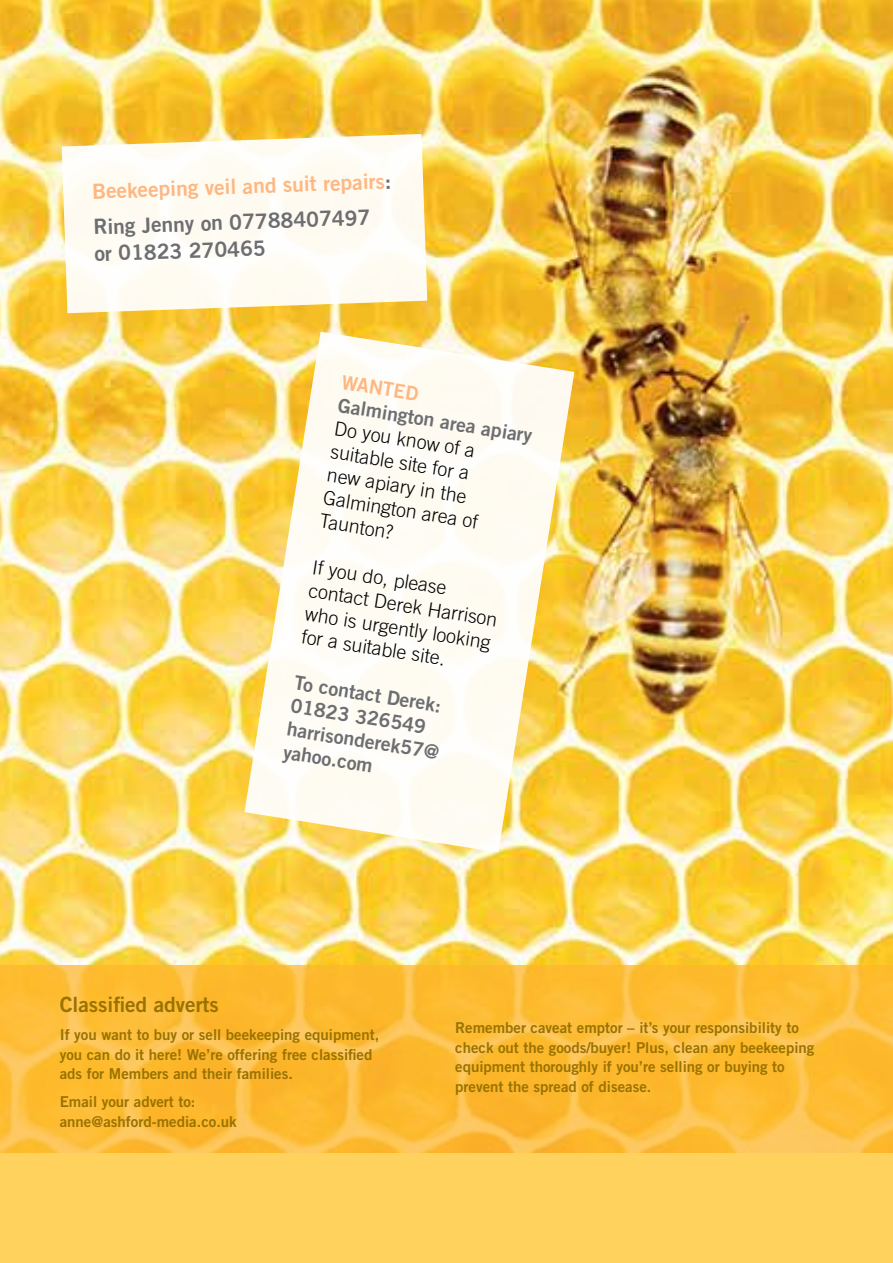
<style>
.page{position:relative;width:893px;height:1263px;background:#fff}
.page>*{position:absolute;margin:0;border:0;box-sizing:border-box;transform-origin:0 0}
.t1{font:21px/35.5px "Trade Gothic Bold Two";color:#ffb782}
.t2{font:21px "Trade Gothic Bold Two";color:#9a7201}
.t3{font:21px "Trade Gothic Bold Two";color:#6d6e71}
.t4{font:300 19.5px/23.4px "Trade Gothic";color:#000}
.t5{font:19.5px/23.4px "Trade Gothic Bold Two";color:#6d6e71}
.t6{font:19.5px "Trade Gothic Bold Two";color:#ffb782}
.t7{font:15px/19.5px "Trade Gothic Bold Two";color:#9a7201}
.s1{color:#6d6e71}
</style>
<div class="page">
<img style="left:0;top:0;width:893px;height:965px">
<svg style="left:62px;top:134px;width:365px;height:179px;fill:#fefbf2"></svg>
<svg style="left:244px;top:332px;width:330px;height:520px;fill:#fefbf1"></svg>
<svg style="left:0;top:965px;width:893px;height:189px;background:#fcbc38"></svg>
<div style="left:0;top:1154px;width:893px;height:109px;background:#ffd15d"></div>
<svg style="left:394px;top:383px;width:25px;height:18px"></svg>
<h1 class="t1" style="left:92px;top:173px;width:301px;rotate:-2deg">Beekeeping veil and suit repairs<span class="s1">:<br>Ring Jenny on 07788407497</span></h1>
<h1 class="t3" style="left:94px;top:241px;width:173px;rotate:-2deg">or 01823 270465</h1>
<h2 class="t6" style="left:344px;top:370px;width:28px;rotate:9deg">Want</h2>
<h2 class="t5" style="left:340px;top:393px;width:198px;rotate:9deg">Galmington area apiary</h2>
<h2 class="t4" style="left:337px;top:416px;width:158px;rotate:9deg">Do you know of a suitable site for a new apiary in the<br>Galmington area of<br>Taunton?</h2>
<h2 class="t4" style="left:315px;top:555px;width:192px;rotate:9deg">If you do, please contact Derek Harrison who is urgently looking for a suitable site.</h2>
<h2 class="t5" style="left:296px;top:670px;width:156px;rotate:9deg">To contact Derek:<br>01823 326549 harrisonderek57@ yahoo.com</h2>
<h1 class="t2" style="left:60px;top:991px;width:161px">Classified adverts</h1>
<p class="t7" style="left:60px;top:1025px;width:321px">If you want to buy or sell beekeeping equipment, you can do it here! We’re offering free classified ads for Members and their families.</p>
<p class="t7" style="left:60px;top:1092px;width:178px">Email your advert to: anne@ashford-media.co.uk</p>
<p class="t7" style="left:455px;top:1018px;width:361px">Remember caveat emptor – it’s your responsibility to check out the goods/buyer! Plus, clean any beekeeping equipment thoroughly if you’re selling or buying to prevent the spread of disease.</p>
</div>
